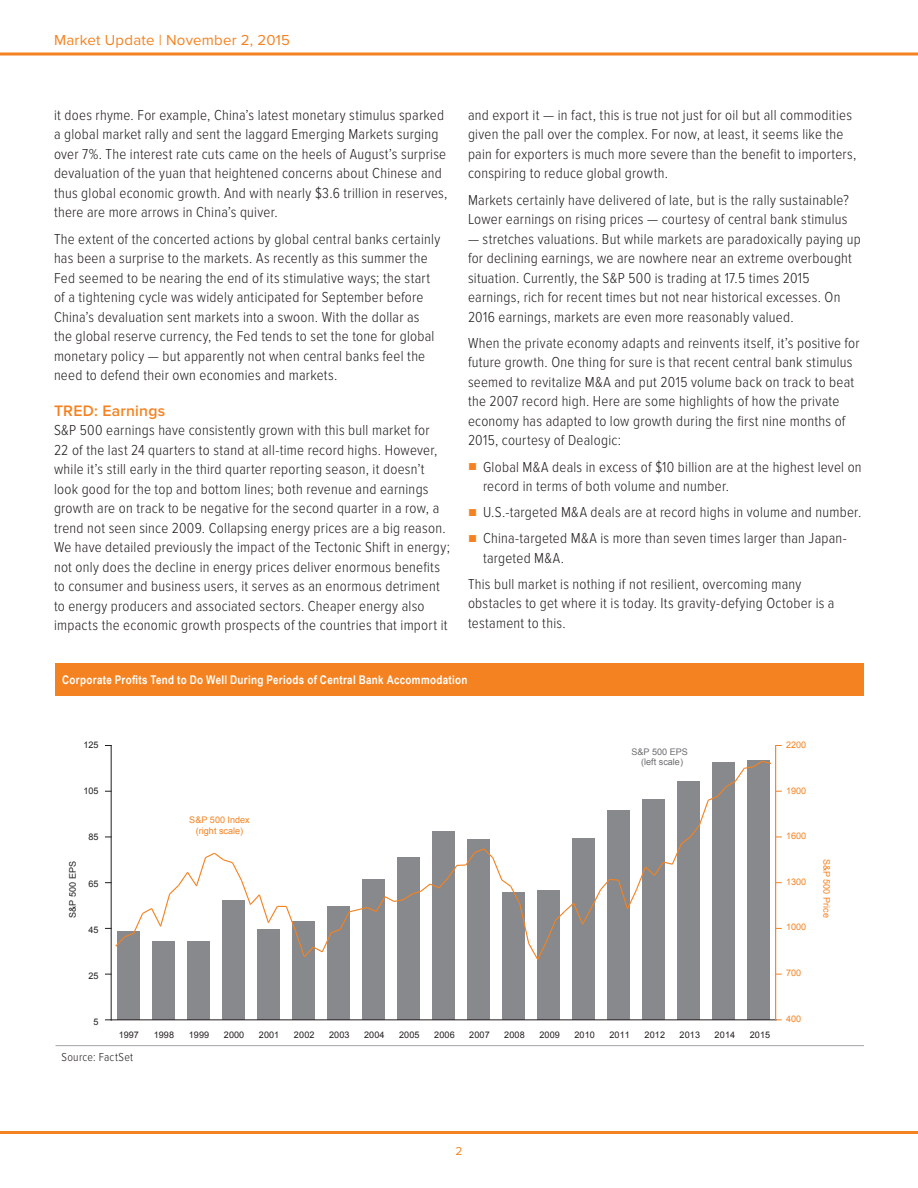
<style>
.page{position:relative;width:918px;height:1188px;background:#fff}
.page>*{position:absolute;margin:0;border:0;box-sizing:border-box;transform-origin:0 0}
.t1{font:600 15.75px "Proxima Nova";letter-spacing:.015em;color:#f58220}
.t2{font:300 15px/19.5px "Proxima Nova Cond";letter-spacing:.015em;color:#231f20}
.t3{font:15px "Proxima Nova";letter-spacing:.02em;color:#f58220}
.t4{font:700 12px "Arial Narrow";letter-spacing:.025em;color:#fff}
.t5{font:300 12px "Proxima Nova Cond";letter-spacing:.025em;color:#231f20}
.t6{font:12px "Proxima Nova";color:#f58220}
.t7{font:9px "Arial";letter-spacing:.015em;color:#231f20}
.t8{font:9px/10.2px "Arial";color:#f58220;text-align:center}
.t9{font:9px/10.2px "Arial";color:#6c6d70;text-align:center}
.s1{font-family:"Arial";font-weight:400;color:#f58220}
</style>
<div class="page">
<svg style="left:0;top:52px;width:918px;height:4px;background:#f7a157"></svg>
<hr style="left:0;top:1131px;width:918px;height:3px;background:#f58220">
<div style="left:56px;top:663px;width:808px;height:33px;background:#f58220"></div>
<hr style="left:56px;top:1045px;width:808px;height:1px;background:#a4a5a9">
<div style="left:118px;top:932px;width:22px;height:88px;background:#87898c"></div>
<div style="left:153px;top:941px;width:22px;height:79px;background:#87898c"></div>
<div style="left:187px;top:942px;width:23px;height:78px;background:#87898c"></div>
<div style="left:222px;top:900px;width:23px;height:120px;background:#87898c"></div>
<div style="left:257px;top:930px;width:23px;height:90px;background:#87898c"></div>
<div style="left:292px;top:921px;width:23px;height:99px;background:#87898c"></div>
<div style="left:327px;top:907px;width:23px;height:113px;background:#87898c"></div>
<div style="left:362px;top:880px;width:23px;height:140px;background:#87898c"></div>
<div style="left:397px;top:858px;width:23px;height:162px;background:#87898c"></div>
<div style="left:432px;top:831px;width:23px;height:189px;background:#87898c"></div>
<div style="left:467px;top:839px;width:23px;height:181px;background:#87898c"></div>
<div style="left:502px;top:892px;width:23px;height:128px;background:#87898c"></div>
<div style="left:537px;top:890px;width:23px;height:130px;background:#87898c"></div>
<div style="left:572px;top:838px;width:23px;height:182px;background:#87898c"></div>
<div style="left:607px;top:810px;width:22px;height:210px;background:#87898c"></div>
<div style="left:642px;top:799px;width:22px;height:221px;background:#87898c"></div>
<div style="left:677px;top:781px;width:22px;height:239px;background:#87898c"></div>
<div style="left:712px;top:763px;width:22px;height:257px;background:#87898c"></div>
<div style="left:747px;top:760px;width:22px;height:260px;background:#87898c"></div>
<hr style="left:111px;top:1020px;width:665px;height:1px;background:#231f20">
<hr style="left:111px;top:745px;width:1px;height:275px;background:#231f20">
<hr style="left:775px;top:745px;width:1px;height:275px;background:#f58220">
<svg style="left:105px;top:760px;width:676px;height:201px"></svg>
<p class="t3" style="left:54px;top:31px;width:238px">Market Update | November 2, 2015</p>
<p class="t2" style="left:54px;top:105px;width:395px">it does rhyme. For example, China’s latest monetary stimulus sparked a global market rally and sent the laggard Emerging Markets surging over 7%. The interest rate cuts came on the heels of August’s surprise devaluation of the yuan that heightened concerns about Chinese and thus global economic growth. And with nearly $3.6 trillion in reserves, there are more arrows in China’s quiver.</p>
<p class="t2" style="left:54px;top:229px;width:388px">The extent of the concerted actions by global central banks certainly has been a surprise to the markets. As recently as this summer the Fed seemed to be nearing the end of its stimulative ways; the start of a tightening cycle was widely anticipated for September before China’s devaluation sent markets into a swoon. With the dollar as the global reserve currency, the Fed tends to set the tone for global monetary policy — but apparently not when central banks feel the need to defend their own economies and markets.</p>
<p class="t1" style="left:54px;top:401px;width:113px">TRED: Earnings</p>
<p class="t2" style="left:54px;top:421px;width:397px">S&amp;P 500 earnings have consistently grown with this bull market for<br>22 of the last 24 quarters to stand at all-time record highs. However, while it’s still early in the third quarter reporting season, it doesn’t look good for the top and bottom lines; both revenue and earnings growth are on track to be negative for the second quarter in a row, a trend not seen since 2009. Collapsing energy prices are a big reason.<br>We have detailed previously the impact of the Tectonic Shift in energy; not only does the decline in energy prices deliver enormous benefits to consumer and business users, it serves as an enormous detriment to energy producers and associated sectors. Cheaper energy also impacts the economic growth prospects of the countries that import it</p>
<p class="t2" style="left:468px;top:105px;width:390px">and export it — in fact, this is true not just for oil but all commodities given the pall over the complex. For now, at least, it seems like the pain for exporters is much more severe than the benefit to importers, conspiring to reduce global growth.</p>
<p class="t2" style="left:468px;top:190px;width:383px">Markets certainly have delivered of late, but is the rally sustainable?<br>Lower earnings on rising prices — courtesy of central bank stimulus</p>
<p class="t2" style="left:468px;top:229px;width:394px">— stretches valuations. But while markets are paradoxically paying up for declining earnings, we are nowhere near an extreme overbought situation. Currently, the S&amp;P 500 is trading at 17.5 times 2015 earnings, rich for recent times but not near historical excesses. On 2016 earnings, markets are even more reasonably valued.</p>
<p class="t2" style="left:468px;top:333px;width:393px">When the private economy adapts and reinvents itself, it’s positive for future growth. One thing for sure is that recent central bank stimulus seemed to revitalize M&amp;A and put 2015 volume back on track to beat the 2007 record high. Here are some highlights of how the private economy has adapted to low growth during the first nine months of 2015, courtesy of Dealogic:</p>
<p class="t2" style="left:483px;top:457px;width:380px;text-indent:-15px"><span class="s1">■</span> Global M&amp;A deals in excess of $10 billion are at the highest level on record in terms of both volume and number.</p>
<p class="t2" style="left:468px;top:503px;width:395px"><span class="s1">■</span> U.S.-targeted M&amp;A deals are at record highs in volume and number.</p>
<p class="t2" style="left:483px;top:529px;width:365px;text-indent:-15px"><span class="s1">■</span> China-targeted M&amp;A is more than seven times larger than Japan&shy;targeted M&amp;A.</p>
<p class="t2" style="left:468px;top:574px;width:368px">This bull market is nothing if not resilient, overcoming many obstacles to get where it is today. Its gravity-defying October is a testament to this.</p>
<p class="t4" style="left:62px;top:671px;width:407px">Corporate Profits Tend to Do Well During Periods of Central Bank Accommodation</p>
<p class="t7" style="left:83px;top:739px;width:17px">125</p>
<p class="t7" style="left:83px;top:785px;width:17px">105</p>
<p class="t7" style="left:67px;top:918px;width:58px;rotate:-90deg">S&amp;P 500 EPS</p>
<p class="t7" style="left:89px;top:831px;width:12px">85</p>
<p class="t7" style="left:89px;top:878px;width:12px">65</p>
<p class="t7" style="left:89px;top:924px;width:12px">45</p>
<p class="t7" style="left:89px;top:970px;width:12px">25</p>
<p class="t7" style="left:94px;top:1016px;width:7px">5</p>
<p class="t8" style="left:189px;top:815px;width:62px">S&amp;P 500 Index (right scale)</p>
<p class="t9" style="left:631px;top:746px;width:58px">S&amp;P 500 EPS (left scale)</p>
<p class="t7" style="left:119px;top:1029px;width:22px">1997</p>
<p class="t7" style="left:154px;top:1029px;width:22px">1998</p>
<p class="t7" style="left:189px;top:1029px;width:22px">1999</p>
<p class="t7" style="left:224px;top:1029px;width:22px">2000</p>
<p class="t7" style="left:259px;top:1029px;width:22px">2001</p>
<p class="t7" style="left:294px;top:1029px;width:22px">2002</p>
<p class="t7" style="left:329px;top:1029px;width:22px">2003</p>
<p class="t7" style="left:364px;top:1029px;width:22px">2004</p>
<p class="t7" style="left:399px;top:1029px;width:22px">2005</p>
<p class="t7" style="left:434px;top:1029px;width:22px">2006</p>
<p class="t7" style="left:469px;top:1029px;width:22px">2007</p>
<p class="t7" style="left:504px;top:1029px;width:22px">2008</p>
<p class="t7" style="left:539px;top:1029px;width:22px">2009</p>
<p class="t7" style="left:574px;top:1029px;width:22px">2010</p>
<p class="t7" style="left:609px;top:1029px;width:22px">2011</p>
<p class="t7" style="left:645px;top:1029px;width:22px">2012</p>
<p class="t7" style="left:680px;top:1029px;width:22px">2013</p>
<p class="t7" style="left:715px;top:1029px;width:22px">2014</p>
<p class="t7" style="left:750px;top:1029px;width:22px">2015</p>
<p class="t5" style="left:62px;top:1050px;width:73px">Source: FactSet</p>
<p class="t8" style="left:786px;top:740px;width:22px">2200</p>
<p class="t8" style="left:786px;top:786px;width:22px">1900</p>
<p class="t8" style="left:786px;top:831px;width:22px">1600</p>
<p class="t8" style="left:786px;top:877px;width:22px">1300</p>
<p class="t8" style="left:786px;top:922px;width:22px">1000</p>
<p class="t8" style="left:786px;top:968px;width:17px">700</p>
<p class="t8" style="left:786px;top:1013px;width:17px">400</p>
<p class="t8" style="left:832px;top:859px;width:60px;rotate:90deg">S&amp;P 500 Price</p>
<p class="t6" style="left:455px;top:1145px;width:9px">2</p>
</div>
